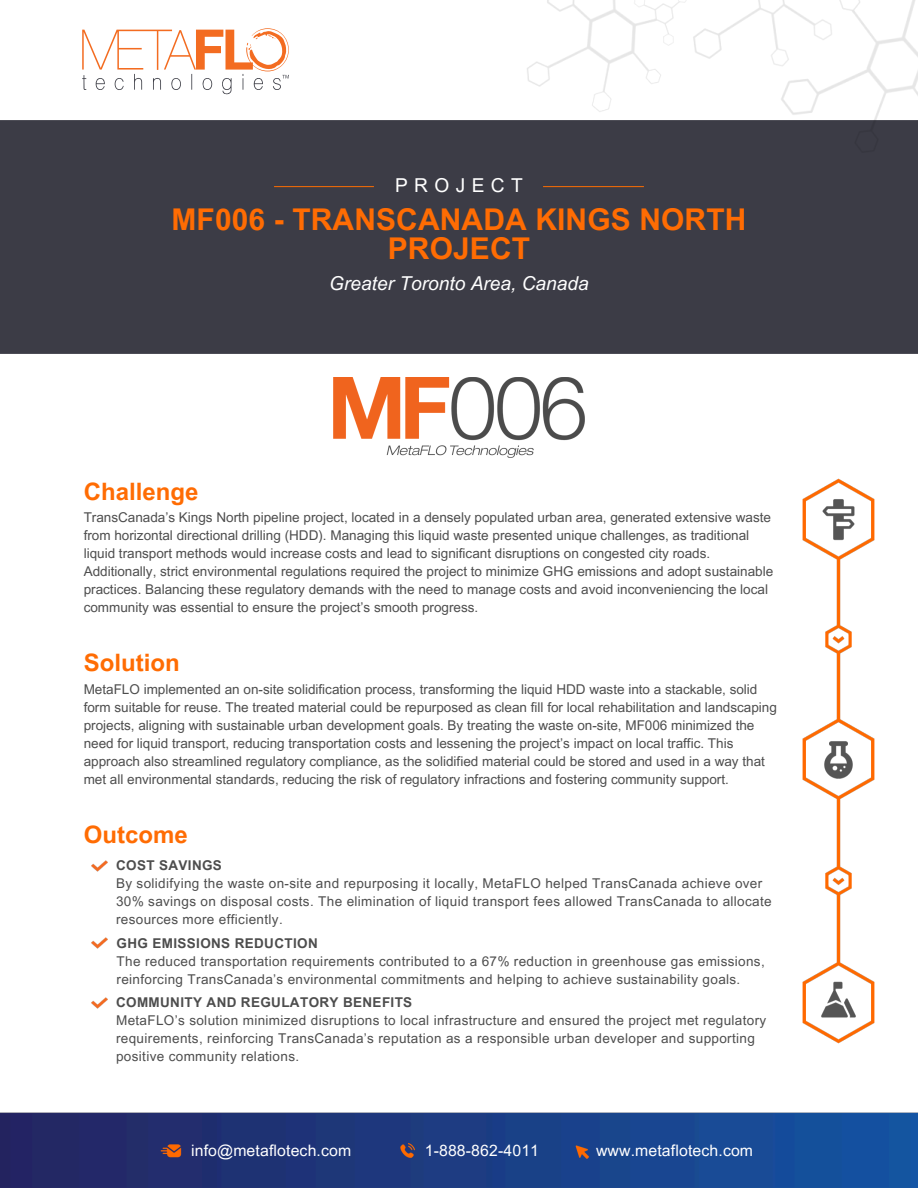
<style>
.page{position:relative;width:918px;height:1188px;background:#fff}
.page>*{position:absolute;margin:0;border:0;box-sizing:border-box;transform-origin:0 0}
.t1{font:700 30px/29.2px "Arial MT Pro";letter-spacing:.005em;color:#ff6c03;text-align:center}
.t2{font:700 24px "Arial MT Pro";color:#ff6c03}
.t3{font:italic 19.2px "Arial MT Pro";color:#fff}
.t4{font:19.2px "Arial MT Pro";letter-spacing:.335em;color:#fff}
.t5{font:15.75px "Arial MT Pro";letter-spacing:.01em;color:#fff}
.t6{font:13.5px/18px "Arial MT Pro";color:#4d4d4d}
.t7{font:13.5px/18px "Arial MT Pro";letter-spacing:.025em;color:#4d4d4d}
.t8{font:700 13.5px "Arial MT Pro";letter-spacing:.025em;color:#4d4d4d}
</style>
<div class="page">
<div style="left:0;top:121px;width:918px;height:233px;background:#3c3c46"></div>
<img style="left:272px;top:186px;width:104px;height:1px">
<img style="left:542px;top:186px;width:103px;height:1px">
<img style="left:802px;top:478px;width:73px;height:566px">
<img style="left:527px;top:0;width:391px;height:153px">
<svg style="left:82px;top:28px;width:207px;height:66px"></svg>
<img style="left:0;top:1112px;width:918px;height:76px">
<img style="left:334px;top:377px;width:250px;height:80px">
<img style="left:91px;top:860px;width:16px;height:11px">
<img style="left:92px;top:938px;width:16px;height:11px">
<img style="left:91px;top:997px;width:16px;height:11px">
<p class="t4" style="left:395px;top:178px;width:129px">PROJECT</p>
<p class="t1" style="left:171px;top:208px;width:577px">MF006 - TRANSCANADA KINGS NORTH<br>PROJECT</p>
<h4 class="t3" style="left:329px;top:276px;width:261px">Greater Toronto Area, Canada</h4>
<p class="t2" style="left:84px;top:482px;width:116px">Challenge</p>
<h3 class="t6" style="left:84px;top:510px;width:691px">TransCanada’s Kings North pipeline project, located in a densely populated urban area, generated extensive waste from horizontal directional drilling (HDD). Managing this liquid waste presented unique challenges, as traditional liquid transport methods would increase costs and lead to significant disruptions on congested city roads.<br>Additionally, strict environmental regulations required the project to minimize GHG emissions and adopt sustainable practices. Balancing these regulatory demands with the need to manage costs and avoid inconveniencing the local community was essential to ensure the project’s smooth progress.</h3>
<p class="t2" style="left:84px;top:654px;width:97px">Solution</p>
<p class="t6" style="left:84px;top:682px;width:695px">MetaFLO implemented an on-site solidification process, transforming the liquid HDD waste into a stackable, solid form suitable for reuse. The treated material could be repurposed as clean fill for local rehabilitation and landscaping projects, aligning with sustainable urban development goals. By treating the waste on-site, MF006 minimized the need for liquid transport, reducing transportation costs and lessening the project’s impact on local traffic. This approach also streamlined regulatory compliance, as the solidified material could be stored and used in a way that met all environmental standards, reducing the risk of regulatory infractions and fostering community support.</p>
<p class="t2" style="left:84px;top:826px;width:105px">Outcome</p>
<p class="t8" style="left:116px;top:860px;width:107px">COST SAVINGS</p>
<p class="t7" style="left:116px;top:876px;width:657px">By solidifying the waste on-site and repurposing it locally, MetaFLO helped TransCanada achieve over<br>30% savings on disposal costs. The elimination of liquid transport fees allowed TransCanada to allocate resources more efficiently.</p>
<p class="t8" style="left:117px;top:938px;width:203px">GHG EMISSIONS REDUCTION</p>
<p class="t7" style="left:117px;top:954px;width:650px">The reduced transportation requirements contributed to a 67% reduction in greenhouse gas emissions, reinforcing TransCanada’s environmental commitments and helping to achieve sustainability goals.</p>
<p class="t8" style="left:116px;top:997px;width:298px">COMMUNITY AND REGULATORY BENEFITS</p>
<p class="t7" style="left:116px;top:1013px;width:652px">MetaFLO’s solution minimized disruptions to local infrastructure and ensured the project met regulatory requirements, reinforcing TransCanada’s reputation as a responsible urban developer and supporting positive community relations.</p>
<p class="t5" style="left:191px;top:1145px;width:162px">info@metaflotech.com</p>
<p class="t5" style="left:425px;top:1145px;width:116px">1-888-862-4011</p>
<h1 class="t5" style="left:596px;top:1145px;width:159px">www.metaflotech.com</h1>
</div>
